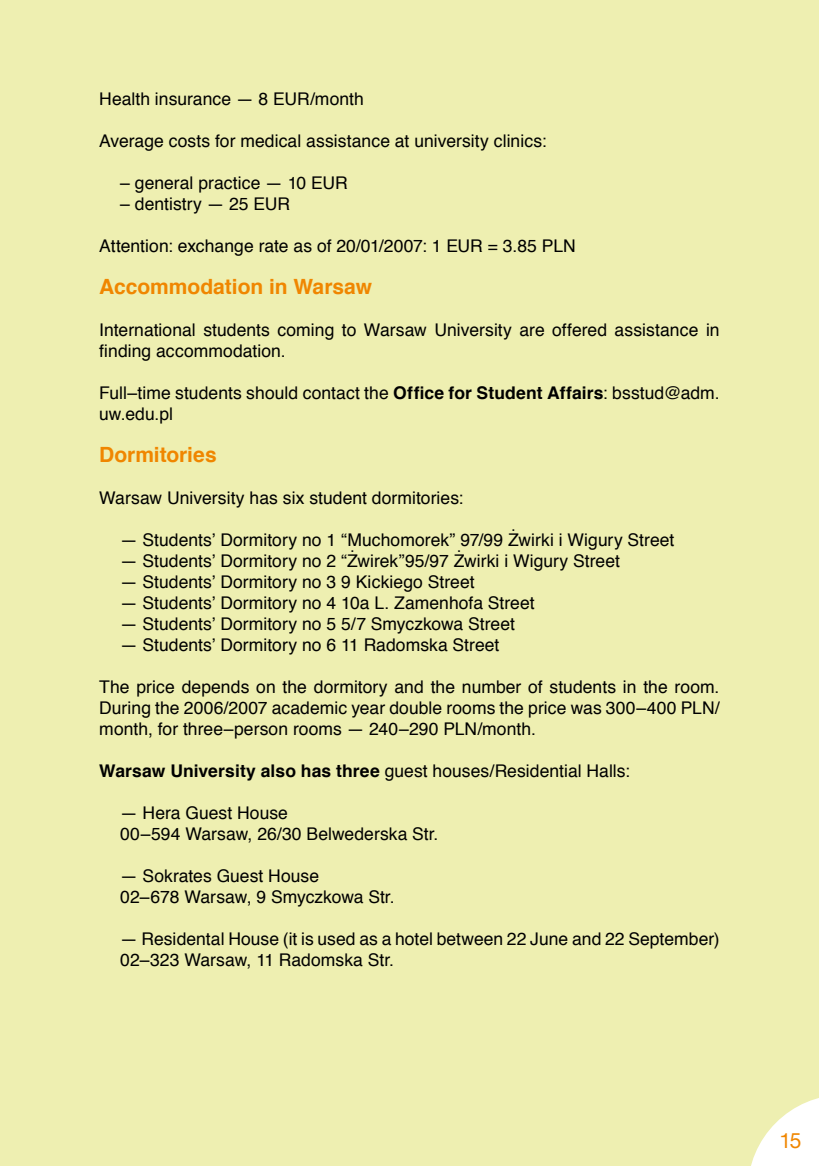
<style>
.page{position:relative;width:819px;height:1166px;background:#eeefb1}
.page>*{position:absolute;margin:0;border:0;box-sizing:border-box;transform-origin:0 0}
.t1{font:700 21px "Helvetica CE";letter-spacing:-.005em;color:#f08600}
.t2{font:21px "Helvetica Neue";color:#f08600}
.t3{font:17.5px/21px "Helvetica CE";letter-spacing:.005em;color:#000}
.s1{font-weight:700}
</style>
<div class="page">
<svg style="left:751px;top:1098px;width:68px;height:68px"></svg>
<p class="t3" style="left:99px;top:89px;width:266px">Health insurance — 8 EUR/month</p>
<p class="t3" style="left:99px;top:131px;width:449px">Average costs for medical assistance at university clinics:</p>
<p class="t3" style="left:120px;top:173px;width:229px">– general practice — 10 EUR</p>
<p class="t3" style="left:120px;top:194px;width:171px">– dentistry — 25 EUR</p>
<p class="t3" style="left:99px;top:236px;width:478px">Attention: exchange rate as of 20/01/2007: 1 EUR = 3.85 PLN</p>
<p class="t1" style="left:99px;top:272px;width:274px">Accommodation in Warsaw</p>
<p class="t3" style="left:99px;top:320px;width:622px">International students coming to Warsaw University are offered assistance in finding accommodation.</p>
<p class="t3" style="left:99px;top:383px;width:622px">Full–time students should contact the <span class="s1">Office for Student Affairs</span>: bsstud@adm. uw.edu.pl</p>
<p class="t1" style="left:99px;top:440px;width:119px">Dormitories</p>
<p class="t3" style="left:99px;top:488px;width:366px">Warsaw University has six student dormitories:</p>
<p class="t3" style="left:120px;top:530px;width:555px">— Students’ Dormitory no 1 “Muchomorek” 97/99 Żwirki i Wigury Street</p>
<p class="t3" style="left:120px;top:551px;width:501px">— Students’ Dormitory no 2 “Żwirek”95/97 Żwirki i Wigury Street</p>
<p class="t3" style="left:120px;top:572px;width:356px">— Students’ Dormitory no 3 9 Kickiego Street</p>
<p class="t3" style="left:120px;top:593px;width:416px">— Students’ Dormitory no 4 10a L. Zamenhofa Street</p>
<p class="t3" style="left:120px;top:614px;width:396px">— Students’ Dormitory no 5 5/7 Smyczkowa Street</p>
<p class="t3" style="left:120px;top:635px;width:380px">— Students’ Dormitory no 6 11 Radomska Street</p>
<p class="t3" style="left:99px;top:677px;width:621px;text-align:justify">The price depends on the dormitory and the number of students in the room.<br>During the 2006/2007 academic year double rooms the price was 300–400 PLN/ month, for three–person rooms — 240–290 PLN/month.</p>
<p class="t3" style="left:99px;top:761px;width:532px"><span class="s1">Warsaw University also has three</span> guest houses/Residential Halls:</p>
<p class="t3" style="left:120px;top:803px;width:319px">— Hera Guest House<br>00–594 Warsaw, 26/30 Belwederska Str.</p>
<p class="t3" style="left:120px;top:866px;width:276px">— Sokrates Guest House<br>02–678 Warsaw, 9 Smyczkowa Str.</p>
<p class="t3" style="left:120px;top:929px;width:601px">— Residental House (it is used as a hotel between 22 June and 22 September)<br>02–323 Warsaw, 11 Radomska Str.</p>
<p class="t2" style="left:779px;top:1128px;width:22px">15</p>
</div>
